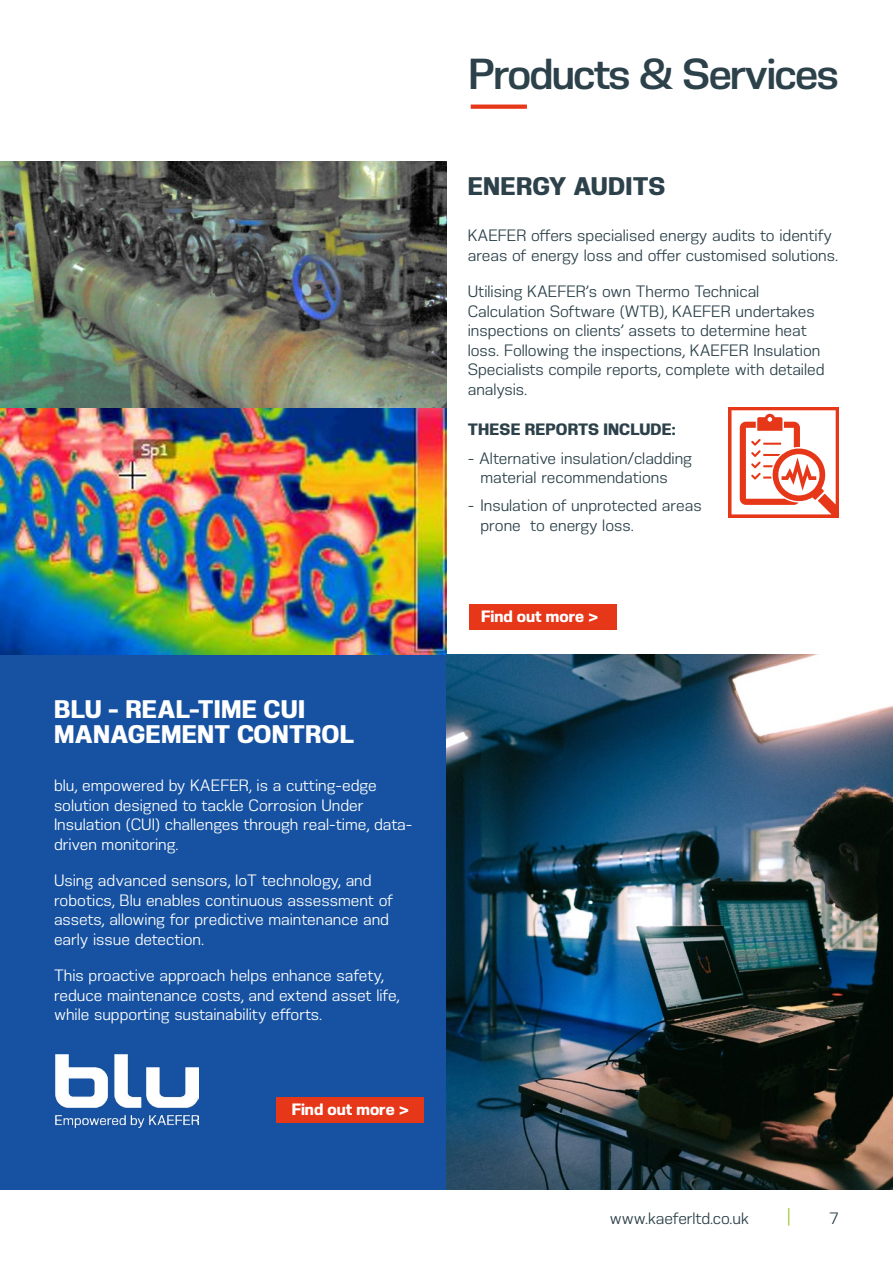
<style>
.page{position:relative;width:893px;height:1263px;background:#fff}
.page>*{position:absolute;margin:0;border:0;box-sizing:border-box;transform-origin:0 0}
.t1{font:500 43.35px "KAEFER";letter-spacing:-.04em;color:#2c414a}
.t2{font:700 25.5px/25.5px "KAEFER";letter-spacing:.01em;color:#fff}
.t3{font:700 25.5px "KAEFER";letter-spacing:.01em;color:#2c414a}
.t4{font:16.5px/19.5px "KAEFER";color:#2c414a}
.t5{font:16.5px/19.5px "KAEFER";color:#fff}
.t6{font:700 16.5px "KAEFER";color:#fff}
.t7{font:700 16.5px "KAEFER";letter-spacing:.01em;color:#2c414a}
.t8{font:16.5px "KAEFER";color:#95c11f}
</style>
<div class="page">
<div style="left:728px;top:407px;width:111px;height:111px;background:#e63719"></div>
<svg style="left:731px;top:410px;width:105px;height:104px"></svg>
<div style="left:0;top:655px;width:893px;height:534px;background:#1652a1"></div>
<img style="left:0;top:162px;width:446px;height:493px">
<div style="left:469px;top:604px;width:147px;height:25px;background:#e63719"></div>
<img style="left:446px;top:655px;width:447px;height:534px">
<div style="left:277px;top:1097px;width:147px;height:25px;background:#e63719"></div>
<img style="left:55px;top:1054px;width:143px;height:73px">
<svg style="left:471px;top:105px;width:56px;height:4px"></svg>
<h2 class="t2" style="left:54px;top:697px;width:302px">BLU - REAL-TIME CUI<br>MANAGEMENT CONTROL</h2>
<p class="t5" style="left:54px;top:776px;width:360px">blu, empowered by KAEFER, is a cutting-edge solution designed to tackle Corrosion Under Insulation (CUI) challenges through real-time, data&shy;driven monitoring.</p>
<p class="t5" style="left:54px;top:871px;width:340px">Using advanced sensors, IoT technology, and robotics, Blu enables continuous assessment of assets, allowing for predictive maintenance and early issue detection.</p>
<p class="t5" style="left:54px;top:966px;width:347px">This proactive approach helps enhance safety, reduce maintenance costs, and extend asset life, while supporting sustainability efforts.</p>
<p class="t6" style="left:292px;top:1100px;width:119px">Find out more &gt;</p>
<h1 class="t1" style="left:469px;top:50px;width:372px">Products &amp; Services</h1>
<h2 class="t3" style="left:468px;top:172px;width:199px">ENERGY AUDITS</h2>
<p class="t4" style="left:468px;top:226px;width:372px">KAEFER offers specialised energy audits to identify areas of energy loss and offer customised solutions.</p>
<p class="t4" style="left:468px;top:282px;width:358px">Utilising KAEFER’s own Thermo Technical Calculation Software (WTB), KAEFER undertakes inspections on clients’ assets to determine heat loss. Following the inspections, KAEFER Insulation Specialists compile reports, complete with detailed analysis.</p>
<p class="t7" style="left:468px;top:421px;width:209px">THESE REPORTS INCLUDE:</p>
<p class="t4" style="left:480px;top:448px;width:213px;text-indent:-13px">- Alternative insulation/cladding material recommendations</p>
<p class="t4" style="left:480px;top:496px;width:223px;text-indent:-13px">- Insulation of unprotected areas prone to energy loss.</p>
<p class="t6" style="left:481px;top:607px;width:119px">Find out more &gt;</p>
<p class="t4" style="left:610px;top:1208px;width:141px">www.kaeferltd.co.uk</p>
<p class="t8" style="left:787px;top:1207px;width:6px">|</p>
<p class="t4" style="left:829px;top:1208px;width:12px">7</p>
</div>
